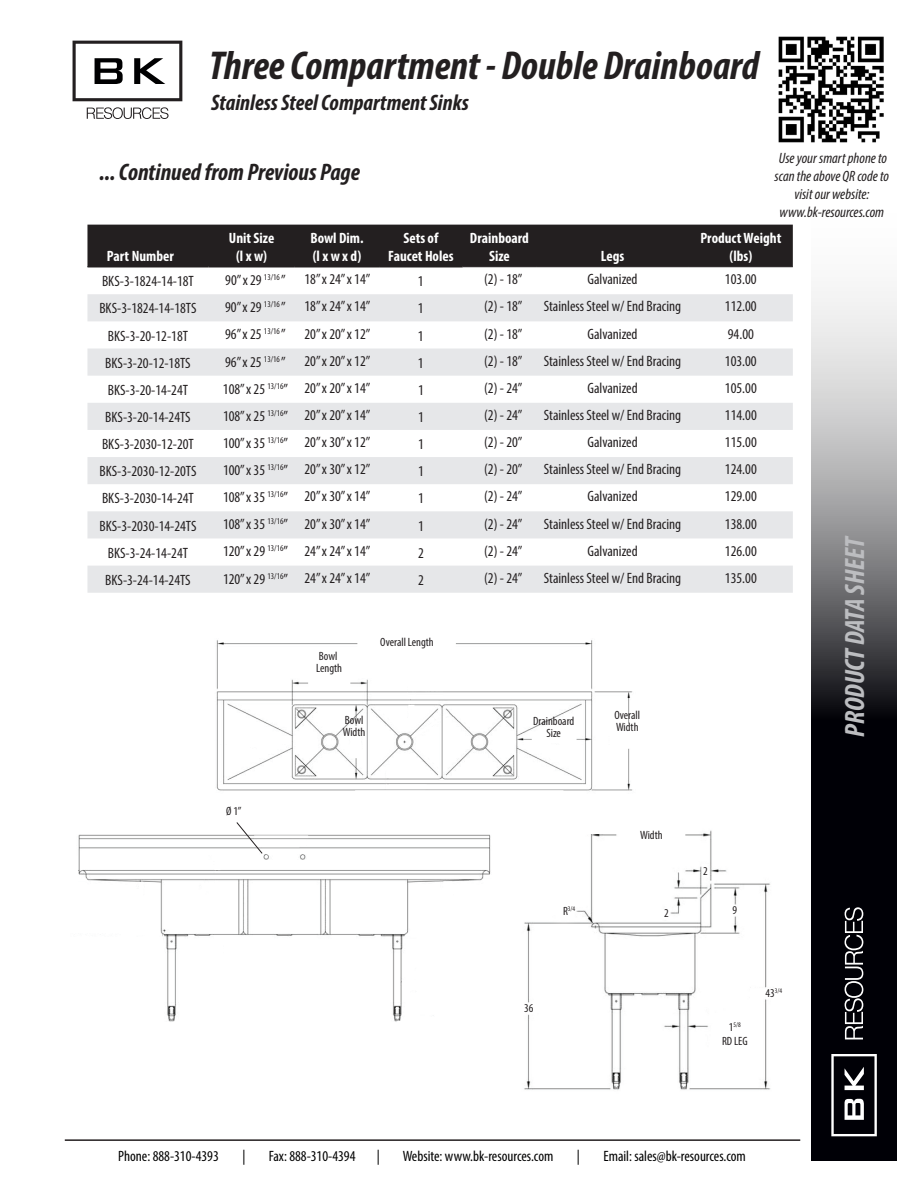
<style>
.page{position:relative;width:918px;height:1188px;background:#fff}
.page>*{position:absolute;margin:0;border:0;box-sizing:border-box;transform-origin:0 0}
.t1{font:italic 700 condensed 40.5px "Myriad Pro";color:#231f20}
.t2{font:italic 700 condensed 28.05px "Myriad Pro";letter-spacing:-.005em;color:#bcbdc0}
.t3{font:italic 700 condensed 24px "Myriad Pro";color:#231f20}
.t4{font:italic 700 condensed 22.5px "Myriad Pro";color:#231f20}
.t5{font:condensed 15px "Myriad Pro";color:#231f20}
.t6{font:condensed 15px "Myriad Pro";color:#000001}
.t7{font:700 condensed 15px/18px "Myriad Pro";color:#fff;text-align:center}
.t8{font:italic condensed 15px/18px "Myriad Pro";color:#231f20;text-align:center}
.t9{font:condensed 12px/12px "Myriad Pro";color:#231f20}
.t10{font:condensed 7.05px "Myriad Pro";color:#231f20}
.s1{font-size:12px}
</style>
<div class="page">
<svg style="left:811px;top:291px;width:86px;height:870px;background:#505054"></svg>
<svg style="left:845px;top:907px;width:18px;height:132px"></svg>
<svg style="left:831px;top:1054px;width:46px;height:82px"></svg>
<img style="left:779px;top:37px;width:105px;height:105px">
<hr style="left:65px;top:1139px;width:735px;height:2px;background:#231f20">
<div style="left:87px;top:225px;width:706px;height:41px;background:#231f20"></div>
<svg style="left:87px;top:294px;width:706px;height:299px;fill:#e6e7e9"></svg>
<hr style="left:463px;top:266px;width:73px;height:1px;background:#231f20">
<hr style="left:536px;top:266px;width:153px;height:1px;background:#231f20">
<hr style="left:689px;top:266px;width:104px;height:1px;background:#231f20">
<hr style="left:87px;top:266px;width:121px;height:1px;background:#231f20">
<hr style="left:87px;top:267px;width:121px;height:1px;background:#231f20">
<hr style="left:208px;top:266px;width:87px;height:1px;background:#231f20">
<hr style="left:208px;top:267px;width:87px;height:1px;background:#231f20">
<hr style="left:295px;top:266px;width:84px;height:1px;background:#231f20">
<hr style="left:295px;top:267px;width:84px;height:1px;background:#231f20">
<hr style="left:379px;top:266px;width:84px;height:1px;background:#231f20">
<hr style="left:379px;top:267px;width:84px;height:1px;background:#231f20">
<svg style="left:87px;top:107px;width:82px;height:12px"></svg>
<svg style="left:73px;top:41px;width:109px;height:60px"></svg>
<img style="left:78px;top:834px;width:413px;height:188px">
<img style="left:524px;top:830px;width:247px;height:260px">
<div style="left:196px;top:618px;width:450px;height:216px;background:#fff"></div>
<img style="left:216px;top:640px;width:417px;height:151px">
<svg style="left:236px;top:822px;width:27px;height:32px"></svg>
<h1 class="t1" style="left:209px;top:40px;width:552px">Three Compartment - Double Drainboard</h1>
<h3 class="t4" style="left:211px;top:88px;width:259px">Stainless Steel Compartment Sinks</h3>
<h3 class="t3" style="left:99px;top:157px;width:262px">... Continued from Previous Page</h3>
<p class="t8" style="left:775px;top:149px;width:116px">Use your smart phone to scan the above QR code to visit our website: www.bk-resources.com</p>
<p class="t7" style="left:107px;top:246px;width:68px">Part Number</p>
<p class="t7" style="left:229px;top:228px;width:47px">Unit Size (l x w)</p>
<p class="t7" style="left:310px;top:228px;width:55px;text-align:left">Bowl Dim. (l x w x d)</p>
<p class="t7" style="left:388px;top:228px;width:67px">Sets of<br>Faucet Holes</p>
<p class="t7" style="left:470px;top:228px;width:60px">Drainboard<br>Size</p>
<p class="t7" style="left:601px;top:246px;width:25px">Legs</p>
<p class="t7" style="left:700px;top:228px;width:82px">Product Weight (lbs)</p>
<p class="t5" style="left:102px;top:272px;width:93px">BKS-3-1824-14-18T</p>
<p class="t5" style="left:225px;top:270px;width:147px">90” x 29 <sup>13/16</sup> ” 18” x 24” x 14”</p>
<p class="t5" style="left:418px;top:272px;width:7px">1</p>
<p class="t5" style="left:484px;top:270px;width:40px">(2) - 18”</p>
<p class="t5" style="left:587px;top:270px;width:52px">Galvanized</p>
<p class="t5" style="left:725px;top:270px;width:33px">103.00</p>
<p class="t5" style="left:99px;top:299px;width:99px">BKS-3-1824-14-18TS</p>
<p class="t5" style="left:225px;top:297px;width:147px">90” x 29 <sup>13/16</sup> ” 18” x 24” x 14”</p>
<p class="t5" style="left:418px;top:299px;width:7px">1</p>
<p class="t5" style="left:484px;top:297px;width:40px">(2) - 18”</p>
<p class="t5" style="left:544px;top:297px;width:139px">Stainless Steel w/ End Bracing</p>
<p class="t5" style="left:725px;top:297px;width:33px">112.00</p>
<p class="t5" style="left:108px;top:327px;width:82px">BKS-3-20-12-18T</p>
<p class="t5" style="left:225px;top:325px;width:147px">96” x 25 <sup>13/16</sup> ” 20” x 20” x 12”</p>
<p class="t5" style="left:418px;top:327px;width:7px">1</p>
<p class="t5" style="left:484px;top:325px;width:40px">(2) - 18”</p>
<p class="t5" style="left:587px;top:325px;width:52px">Galvanized</p>
<p class="t5" style="left:728px;top:325px;width:28px">94.00</p>
<p class="t5" style="left:105px;top:354px;width:87px">BKS-3-20-12-18TS</p>
<p class="t5" style="left:225px;top:352px;width:147px">96” x 25 <sup>13/16</sup> ” 20” x 20” x 12”</p>
<p class="t5" style="left:418px;top:354px;width:7px">1</p>
<p class="t5" style="left:484px;top:352px;width:40px">(2) - 18”</p>
<p class="t5" style="left:544px;top:352px;width:139px">Stainless Steel w/ End Bracing</p>
<p class="t5" style="left:725px;top:352px;width:33px">103.00</p>
<p class="t5" style="left:108px;top:381px;width:82px">BKS-3-20-14-24T</p>
<p class="t5" style="left:223px;top:379px;width:149px">108” x 25 <sup>13/16</sup>” 20” x 20” x 14”</p>
<p class="t5" style="left:418px;top:381px;width:7px">1</p>
<p class="t5" style="left:484px;top:379px;width:40px">(2) - 24”</p>
<p class="t5" style="left:587px;top:379px;width:52px">Galvanized</p>
<p class="t5" style="left:725px;top:379px;width:33px">105.00</p>
<p class="t5" style="left:105px;top:408px;width:87px">BKS-3-20-14-24TS</p>
<p class="t5" style="left:223px;top:406px;width:149px">108” x 25 <sup>13/16</sup>” 20” x 20” x 14”</p>
<p class="t5" style="left:418px;top:408px;width:7px">1</p>
<p class="t5" style="left:484px;top:406px;width:40px">(2) - 24”</p>
<p class="t5" style="left:544px;top:406px;width:139px">Stainless Steel w/ End Bracing</p>
<p class="t5" style="left:725px;top:406px;width:33px">114.00</p>
<p class="t5" style="left:102px;top:435px;width:93px">BKS-3-2030-12-20T</p>
<p class="t5" style="left:223px;top:433px;width:149px">100” x 35 <sup>13/16</sup>” 20” x 30” x 12”</p>
<p class="t5" style="left:418px;top:435px;width:7px">1</p>
<p class="t5" style="left:484px;top:433px;width:40px">(2) - 20”</p>
<p class="t5" style="left:587px;top:433px;width:52px">Galvanized</p>
<p class="t5" style="left:725px;top:433px;width:33px">115.00</p>
<p class="t5" style="left:99px;top:462px;width:99px">BKS-3-2030-12-20TS</p>
<p class="t5" style="left:223px;top:460px;width:149px">100” x 35 <sup>13/16</sup>” 20” x 30” x 12”</p>
<p class="t5" style="left:418px;top:462px;width:7px">1</p>
<p class="t5" style="left:484px;top:460px;width:40px">(2) - 20”</p>
<p class="t5" style="left:544px;top:460px;width:139px">Stainless Steel w/ End Bracing</p>
<p class="t5" style="left:725px;top:460px;width:33px">124.00</p>
<p class="t5" style="left:102px;top:489px;width:93px">BKS-3-2030-14-24T</p>
<p class="t5" style="left:223px;top:487px;width:149px">108” x 35 <sup>13/16</sup>” 20” x 30” x 14”</p>
<p class="t5" style="left:418px;top:489px;width:7px">1</p>
<p class="t5" style="left:484px;top:487px;width:40px">(2) - 24”</p>
<p class="t5" style="left:587px;top:487px;width:52px">Galvanized</p>
<p class="t5" style="left:725px;top:487px;width:33px">129.00</p>
<p class="t5" style="left:99px;top:517px;width:99px">BKS-3-2030-14-24TS</p>
<p class="t5" style="left:223px;top:515px;width:149px">108” x 35 <sup>13/16</sup>” 20” x 30” x 14”</p>
<p class="t5" style="left:418px;top:517px;width:7px">1</p>
<p class="t5" style="left:484px;top:515px;width:40px">(2) - 24”</p>
<p class="t5" style="left:544px;top:515px;width:139px">Stainless Steel w/ End Bracing</p>
<p class="t5" style="left:725px;top:515px;width:33px">138.00</p>
<p class="t5" style="left:108px;top:544px;width:82px">BKS-3-24-14-24T</p>
<p class="t5" style="left:223px;top:542px;width:149px">120” x 29 <sup>13/16</sup>” 24” x 24” x 14”</p>
<p class="t5" style="left:418px;top:544px;width:7px">2</p>
<p class="t5" style="left:484px;top:542px;width:40px">(2) - 24”</p>
<p class="t5" style="left:587px;top:542px;width:52px">Galvanized</p>
<p class="t5" style="left:725px;top:542px;width:33px">126.00</p>
<p class="t5" style="left:105px;top:571px;width:87px">BKS-3-24-14-24TS</p>
<p class="t5" style="left:223px;top:569px;width:149px">120” x 29 <sup>13/16</sup>” 24” x 24” x 14”</p>
<p class="t5" style="left:418px;top:571px;width:7px">2</p>
<p class="t5" style="left:484px;top:569px;width:40px">(2) - 24”</p>
<p class="t5" style="left:544px;top:569px;width:139px">Stainless Steel w/ End Bracing</p>
<p class="t5" style="left:725px;top:569px;width:33px">135.00</p>
<p class="t9" style="left:316px;top:649px;width:27px">Bowl<br>Length</p>
<p class="t9" style="left:380px;top:636px;width:55px">Overall Length</p>
<p class="t9" style="left:226px;top:805px;width:17px">Ø 1”</p>
<p class="t9" style="left:343px;top:714px;width:24px">Bowl<br>Width</p>
<p class="t9" style="left:533px;top:715px;width:43px;text-align:center">Drainboard<br>Size</p>
<p class="t9" style="left:614px;top:709px;width:27px">Overall<br>Width</p>
<p class="t9" style="left:640px;top:829px;width:24px">Width</p>
<p class="t10" style="left:563px;top:905px;width:14px"><span class="s1">R</span>3/4</p>
<p class="t9" style="left:664px;top:907px;width:6px">2</p>
<p class="t9" style="left:524px;top:1002px;width:11px">36</p>
<p class="t9" style="left:703px;top:865px;width:6px">2</p>
<p class="t9" style="left:733px;top:904px;width:6px">9</p>
<p class="t10" style="left:729px;top:1020px;width:13px"><span class="s1">1</span>5/8</p>
<p class="t9" style="left:722px;top:1035px;width:27px">RD LEG</p>
<p class="t10" style="left:766px;top:987px;width:18px"><span class="s1">43</span>3/4</p>
<p class="t6" style="left:118px;top:1147px;width:102px">Phone: 888-310-4393</p>
<p class="t6" style="left:242px;top:1147px;width:5px">|</p>
<p class="t6" style="left:269px;top:1147px;width:88px">Fax: 888-310-4394</p>
<p class="t6" style="left:377px;top:1147px;width:5px">|</p>
<p class="t6" style="left:403px;top:1147px;width:152px">Website: www.bk-resources.com</p>
<p class="t6" style="left:577px;top:1147px;width:5px">|</p>
<p class="t6" style="left:604px;top:1147px;width:144px">Email: sales@bk-resources.com</p>
<h2 class="t2" style="left:837px;top:737px;width:203px;rotate:-90deg">PRODUCT DATA SHEET</h2>
</div>
